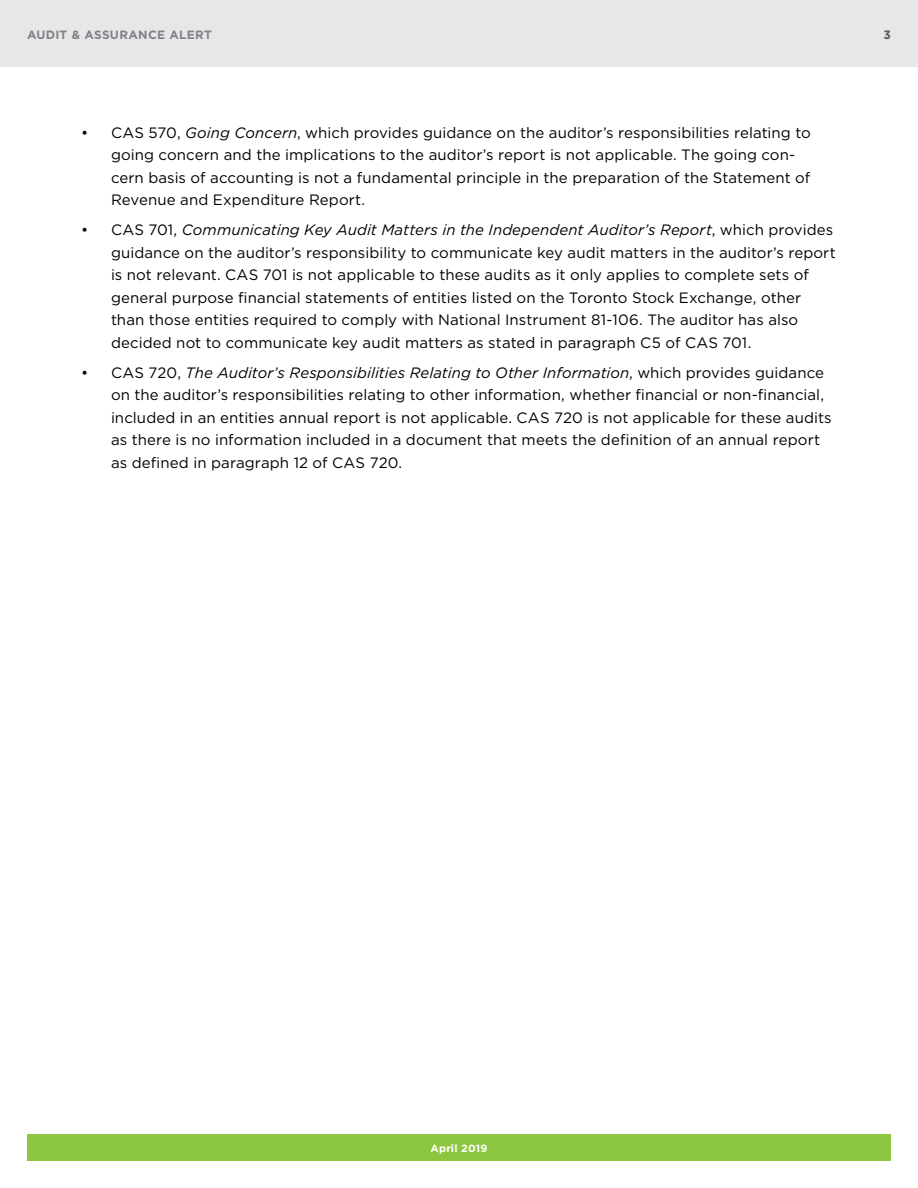
<style>
.page{position:relative;width:918px;height:1188px;background:#fff}
.page>*{position:absolute;margin:0;border:0;box-sizing:border-box;transform-origin:0 0}
.t1{font:15px/22.5px "Gotham";letter-spacing:.005em;color:#000}
.t2{font:700 12px "Gotham";letter-spacing:.02em;color:#808285}
.t3{font:700 12px "Gotham";color:#58595b}
.t4{font:700 10.5px "Gotham";letter-spacing:.025em;color:#fff}
.s1{font-style:italic}
</style>
<div class="page">
<div style="left:27px;top:1134px;width:864px;height:27px;background:#8dc63f"></div>
<div style="left:0;top:0;width:918px;height:68px;background:#e6e7e8"></div>
<p class="t2" style="left:27px;top:26px;width:186px">AUDIT &amp; ASSURANCE ALERT</p>
<p class="t3" style="left:884px;top:26px;width:9px">3</p>
<p class="t1" style="left:111px;top:121px;width:701px;text-indent:-30px">• CAS 570, <span class="s1">Going Concern</span>, which provides guidance on the auditor’s responsibilities relating to going concern and the implications to the auditor’s report is not applicable. The going con&shy;cern basis of accounting is not a fundamental principle in the preparation of the Statement of Revenue and Expenditure Report.</p>
<p class="t1" style="left:111px;top:219px;width:726px;text-indent:-30px">• CAS 701, <span class="s1">Communicating Key Audit Matters in the Independent Auditor’s Report</span>, which provides guidance on the auditor’s responsibility to communicate key audit matters in the auditor’s report is not relevant. CAS 701 is not applicable to these audits as it only applies to complete sets of general purpose financial statements of entities listed on the Toronto Stock Exchange, other than those entities required to comply with National Instrument 81-106. The auditor has also decided not to communicate key audit matters as stated in paragraph C5 of CAS 701.</p>
<p class="t1" style="left:111px;top:361px;width:722px;text-indent:-30px">• CAS 720, <span class="s1">The Auditor’s Responsibilities Relating to Other Information</span>, which provides guidance on the auditor’s responsibilities relating to other information, whether financial or non-financial, included in an entities annual report is not applicable. CAS 720 is not applicable for these audits as there is no information included in a document that meets the definition of an annual report as defined in paragraph 12 of CAS 720.</p>
<p class="t4" style="left:431px;top:1141px;width:58px">April 2019</p>
</div>
